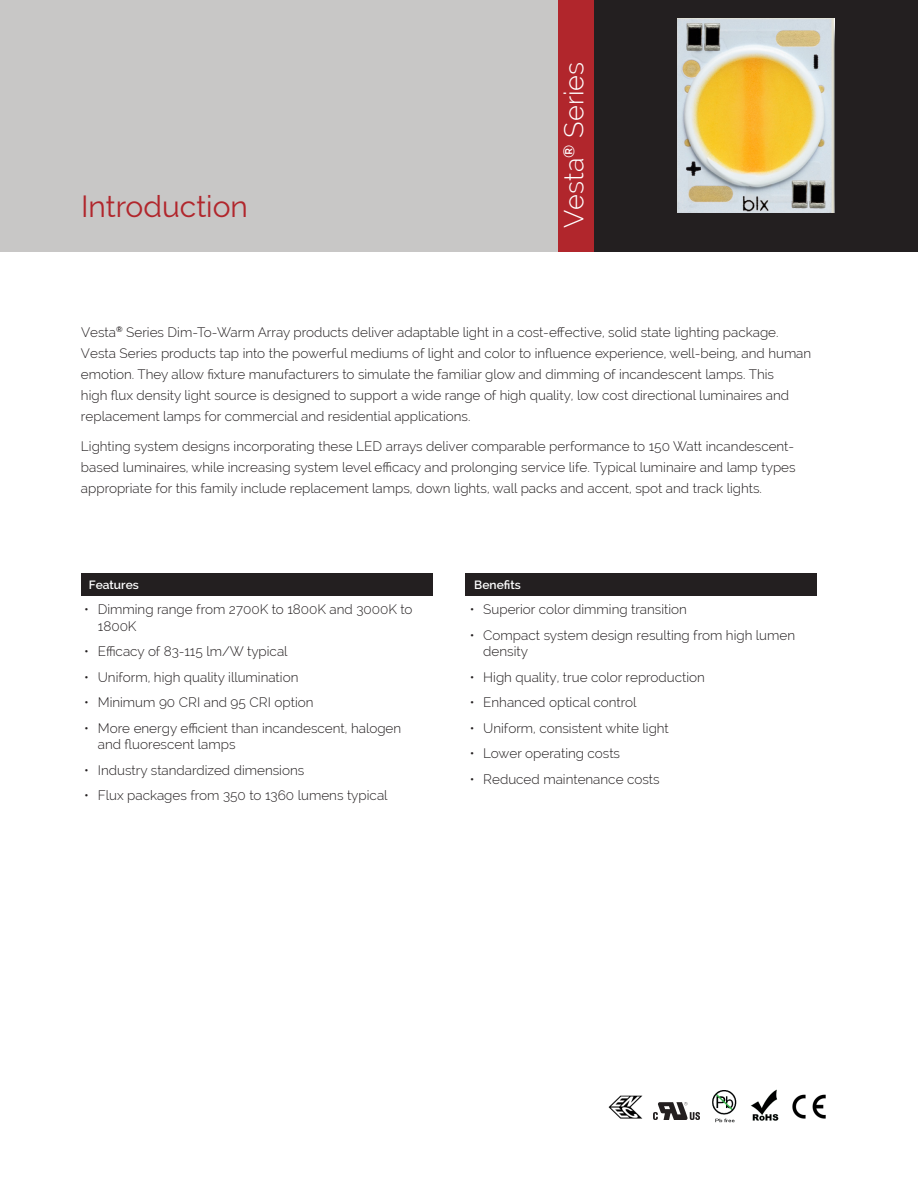
<style>
.page{position:relative;width:918px;height:1188px;background:#fff}
.page>*{position:absolute;margin:0;border:0;box-sizing:border-box;transform-origin:0 0}
.t1{font:30px "Raleway";color:#b1262c}
.t2{font:300 27px "Raleway";color:#fff}
.t3{font:300 13.5px/21px "Raleway";color:#231f20}
.t4{font:600 12px "Raleway";color:#fff}
</style>
<div class="page">
<div style="left:0;top:0;width:918px;height:252px;background:#c8c7c6"></div>
<div style="left:594px;top:0;width:324px;height:252px;background:#231f20"></div>
<div style="left:558px;top:0;width:36px;height:252px;background:#b1262c"></div>
<div style="left:81px;top:574px;width:351px;height:22px;background:#231f20"></div>
<div style="left:465px;top:574px;width:351px;height:22px;background:#231f20"></div>
<img style="left:750px;top:1089px;width:29px;height:32px">
<img style="left:712px;top:1090px;width:25px;height:33px">
<img style="left:653px;top:1102px;width:46px;height:18px">
<img style="left:677px;top:18px;width:157px;height:194px">
<img style="left:608px;top:1095px;width:35px;height:24px">
<img style="left:792px;top:1094px;width:34px;height:25px">
<h1 class="t1" style="left:81px;top:195px;width:168px">Introduction</h1>
<h2 class="t2" style="left:563px;top:228px;width:168px;rotate:-90deg">Vesta<sup>®</sup> Series</h2>
<p class="t3" style="left:81px;top:323px;width:732px">Vesta<sup>®</sup> Series Dim-To-Warm Array products deliver adaptable light in a cost-effective, solid state lighting package.<br>Vesta Series products tap into the powerful mediums of light and color to influence experience, well-being, and human emotion. They allow fixture manufacturers to simulate the familiar glow and dimming of incandescent lamps. This<br>high flux density light source is designed to support a wide range of high quality, low cost directional luminaires and replacement lamps for commercial and residential applications.</p>
<p class="t3" style="left:81px;top:437px;width:716px;text-align:justify">Lighting system designs incorporating these LED arrays deliver comparable performance to 150 Watt incandescent&shy;based luminaires, while increasing system level efficacy and prolonging service life. Typical luminaire and lamp types appropriate for this family include replacement lamps, down lights, wall packs and accent, spot and track lights.</p>
<p class="t4" style="left:89px;top:580px;width:52px">Features</p>
<p class="t3" style="left:98px;top:603px;width:316px;line-height:16.5px;text-indent:-13px">• Dimming range from 2700K to 1800K and 3000K to<br>1800K</p>
<p class="t3" style="left:84px;top:641px;width:205px">• Efficacy of 83-115 lm/W typical</p>
<p class="t3" style="left:84px;top:666px;width:216px">• Uniform, high quality illumination</p>
<p class="t3" style="left:84px;top:693px;width:231px">• Minimum 90 CRI and 95 CRI option</p>
<p class="t3" style="left:98px;top:720px;width:305px;line-height:16.5px;text-indent:-13px">• More energy efficient than incandescent, halogen and fluorescent lamps</p>
<p class="t3" style="left:84px;top:761px;width:221px">• Industry standardized dimensions</p>
<p class="t3" style="left:84px;top:785px;width:305px">• Flux packages from 350 to 1360 lumens typical</p>
<p class="t4" style="left:474px;top:578px;width:48px">Benefits</p>
<p class="t3" style="left:470px;top:600px;width:219px">• Superior color dimming transition</p>
<p class="t3" style="left:483px;top:628px;width:313px;line-height:16.5px;text-indent:-14px">• Compact system design resulting from high lumen density</p>
<p class="t3" style="left:470px;top:666px;width:237px">• High quality, true color reproduction</p>
<p class="t3" style="left:470px;top:693px;width:168px">• Enhanced optical control</p>
<p class="t3" style="left:470px;top:717px;width:201px">• Uniform, consistent white light</p>
<p class="t3" style="left:470px;top:744px;width:152px">• Lower operating costs</p>
<p class="t3" style="left:470px;top:770px;width:191px">• Reduced maintenance costs</p>
</div>
